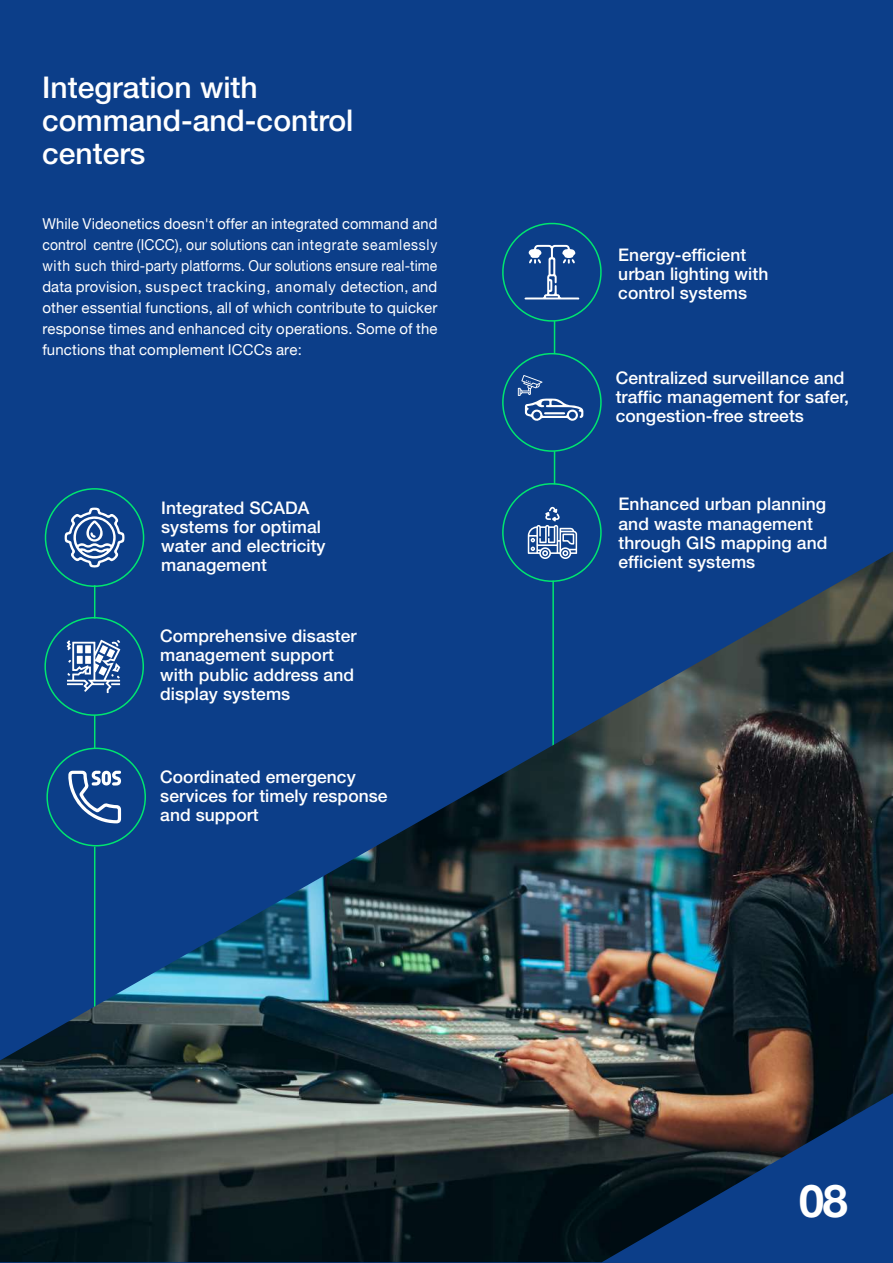
<style>
.page{position:relative;width:893px;height:1263px;background:#0c3e89}
.page>*{position:absolute;margin:0;border:0;box-sizing:border-box;transform-origin:0 0}
.t1{font:700 45px "Helvetica Neue";color:#fff}
.t2{font:500 30px/33px "Helvetica Neue";color:#fff}
.t3{font:500 17.4px/19px "Helvetica Neue";letter-spacing:.005em;color:#fff}
.t4{font:15px/21px "Helvetica Neue";letter-spacing:.01em;color:#fff;text-align:justify}
</style>
<div class="page">
<div style="left:45px;top:488px;width:99px;height:99px;border:2px solid #00e570;border-radius:50%"></div>
<svg style="left:65px;top:507px;width:59px;height:44px"></svg>
<div style="left:502px;top:353px;width:100px;height:99px;border:2px solid #00e570;border-radius:50%"></div>
<svg style="left:518px;top:375px;width:65px;height:46px"></svg>
<hr style="left:554px;top:321px;width:1px;height:33px;background:#00e570">
<hr style="left:554px;top:451px;width:1px;height:33px;background:#00e570">
<svg style="left:502px;top:222px;width:100px;height:103px"></svg>
<div style="left:502px;top:483px;width:100px;height:99px;border:2px solid #00e570;border-radius:50%"></div>
<svg style="left:528px;top:506px;width:49px;height:45px"></svg>
<img style="left:0;top:551px;width:893px;height:711px">
<h2 class="t2" style="left:42px;top:70px;width:313px">Integration with command-and-control centers</h2>
<p class="t4" style="left:42px;top:213px;width:397px">While Videonetics doesn't offer an integrated command and control centre (ICCC), our solutions can integrate seamlessly with such third-party platforms. Our solutions ensure real-time data provision, suspect tracking, anomaly detection, and other essential functions, all of which contribute to quicker response times and enhanced city operations. Some of the functions that complement ICCCs are:</p>
<p class="t3" style="left:161px;top:498px;width:166px">Integrated SCADA systems for optimal water and electricity management</p>
<p class="t3" style="left:160px;top:626px;width:198px">Comprehensive disaster management support with public address and display systems</p>
<p class="t3" style="left:160px;top:767px;width:229px">Coordinated emergency services for timely response and support</p>
<p class="t3" style="left:618px;top:245px;width:152px">Energy-efficient urban lighting with control systems</p>
<p class="t3" style="left:616px;top:368px;width:235px">Centralized surveillance and traffic management for safer, congestion-free streets</p>
<p class="t3" style="left:618px;top:495px;width:210px">Enhanced urban planning and waste management through GIS mapping and efficient systems</p>
<h1 class="t1" style="left:799px;top:1173px;width:50px">08</h1>
</div>
